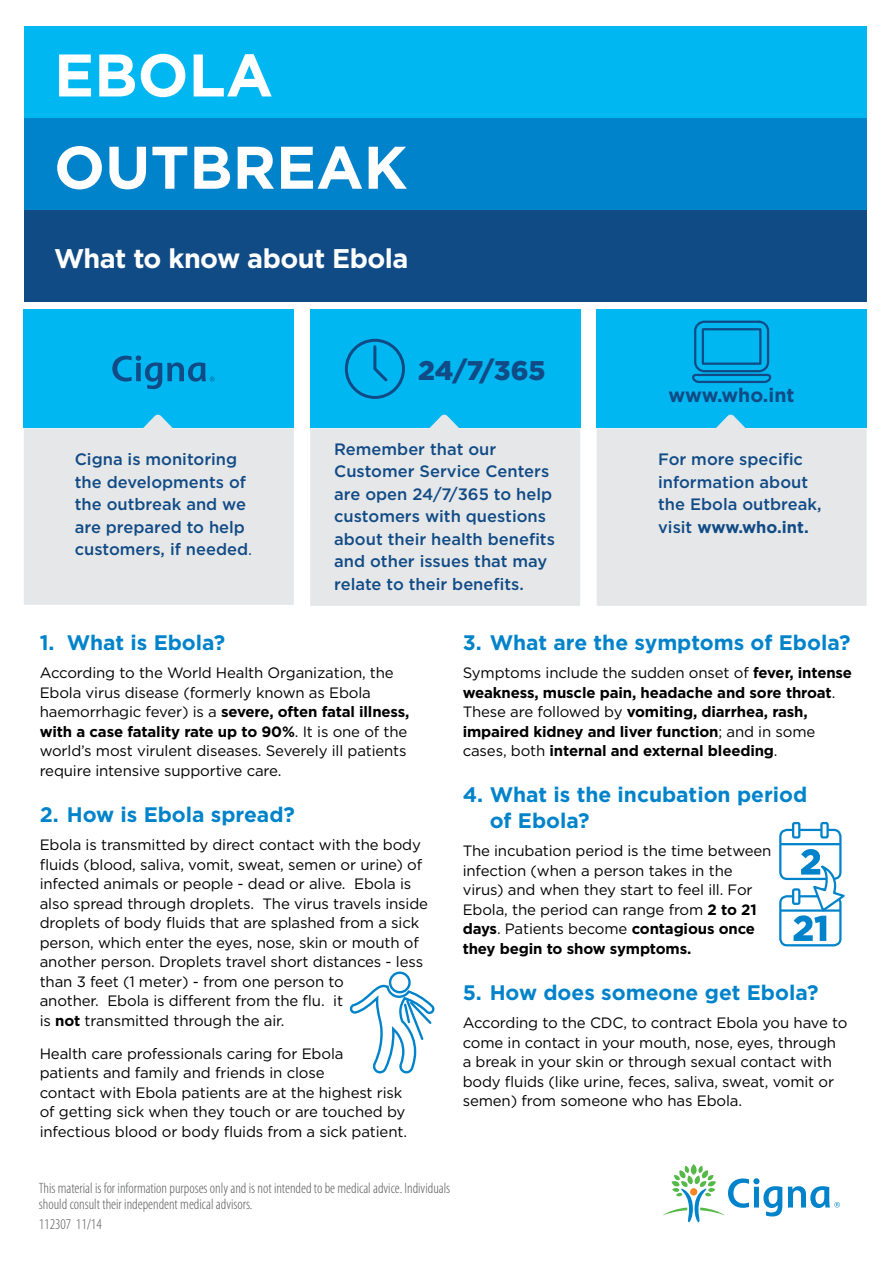
<style>
.page{position:relative;width:893px;height:1263px;background:#fff}
.page>*{position:absolute;margin:0;border:0;box-sizing:border-box;transform-origin:0 0}
.t1{font:700 60px "Gotham";color:#fff}
.t2{font:700 27px "Gotham";letter-spacing:-.02em;color:#fff}
.t3{font:900 27px "Gotham";color:#114b86}
.t4{font:700 21px/25.5px "Gotham";color:#0083ca}
.t5{font:700 19.5px "Gotham";color:#114b86}
.Callout{font:500 16.5px/22.5px "Gotham";color:#114b86}
.Paragraph_Style_1{font:500 16.5px/22.5px "Gotham";color:#114b86}
.BodyTXT2{font:15px/19.5px "Gotham";letter-spacing:-.01em;color:#000}
.BodyTXT2-2{font:700 15px/19.5px "Gotham";letter-spacing:-.01em;color:#000}
.t6{font:300 condensed 15px/16.5px "Myriad Pro";color:#58595b}
.s1{font-weight:400}
.s2{font-weight:700}
</style>
<div class="page">
<div style="left:24px;top:310px;width:270px;height:118px;background:#00b7f1"></div>
<svg style="left:112px;top:355px;width:103px;height:34px"></svg>
<div style="left:310px;top:310px;width:270px;height:118px;background:#00b7f1"></div>
<div style="left:345px;top:339px;width:60px;height:60px;border:3px solid #114b86;border-radius:50%"></div>
<svg style="left:373px;top:344px;width:17px;height:38px"></svg>
<div style="left:597px;top:310px;width:270px;height:118px;background:#00b7f1"></div>
<svg style="left:692px;top:320px;width:80px;height:63px"></svg>
<div style="left:24px;top:26px;width:843px;height:92px;background:#00b7f1"></div>
<div style="left:24px;top:118px;width:843px;height:92px;background:#0083ca"></div>
<div style="left:24px;top:210px;width:843px;height:91px;background:#114b86"></div>
<div style="left:24px;top:414px;width:270px;height:191px;background:#e6e7e8"></div>
<div style="left:310px;top:414px;width:270px;height:192px;background:#e6e7e8"></div>
<div style="left:597px;top:414px;width:270px;height:192px;background:#e6e7e8"></div>
<hr style="left:780px;top:843px;width:60px;height:2px;background:#0083ca">
<div style="left:779px;top:829px;width:62px;height:51px;border:2px solid #0083ca;border-radius:7px"></div>
<div style="left:793px;top:823px;width:6px;height:14px;background:#fff;border-radius:2px"></div>
<div style="left:792px;top:822px;width:8px;height:16px;border:2px solid #0083ca;border-radius:2px"></div>
<div style="left:821px;top:823px;width:7px;height:14px;background:#fff;border-radius:2px"></div>
<div style="left:820px;top:822px;width:9px;height:16px;border:2px solid #0083ca;border-radius:2px"></div>
<hr style="left:780px;top:909px;width:60px;height:3px;background:#0083ca">
<div style="left:779px;top:895px;width:62px;height:51px;border:2px solid #0083ca;border-radius:7px"></div>
<div style="left:792px;top:888px;width:8px;height:17px;border:2px solid #0083ca;border-radius:2px"></div>
<svg style="left:794px;top:849px;width:51px;height:92px"></svg>
<svg style="left:663px;top:1164px;width:177px;height:58px"></svg>
<div style="left:389px;top:971px;width:22px;height:22px;border:2px solid #0083ca;border-radius:50%"></div>
<svg style="left:349px;top:983px;width:86px;height:91px"></svg>
<p class="t1" style="left:54px;top:35px;width:221px">EBOLA</p>
<p class="t1" style="left:54px;top:128px;width:355px">OUTBREAK</p>
<p class="t2" style="left:54px;top:240px;width:356px">What to know about Ebola</p>
<p class="t3" style="left:418px;top:352px;width:129px">24/7/365</p>
<p class="t5" style="left:669px;top:383px;width:128px">www.who.int</p>
<p class="Paragraph_Style_1" style="left:75px;top:448px;width:179px">Cigna is monitoring the developments of the outbreak and we are prepared to help customers, if needed<span class="s1">.</span></p>
<p class="Callout" style="left:334px;top:438px;width:222px">Remember that our<br>Customer Service Centers are open 24/7/365 to help customers with questions about their health benefits and other issues that may relate to their benefits.</p>
<p class="Callout" style="left:658px;top:448px;width:165px">For more specific information about the Ebola outbreak, visit <span class="s2">www.who.int.</span></p>
<p class="t4" style="left:40px;top:629px;width:187px">1. What is Ebola?</p>
<p class="BodyTXT2" style="left:40px;top:663px;width:371px">According to the World Health Organization, the Ebola virus disease (formerly known as Ebola haemorrhagic fever) is a <span class="s2">severe, often fatal illness, with a case fatality rate up to 90%</span>. It is one of the world’s most virulent diseases. Severely ill patients require intensive supportive care.</p>
<p class="t4" style="left:40px;top:801px;width:257px">2. How is Ebola spread?</p>
<p class="BodyTXT2" style="left:40px;top:835px;width:390px">Ebola is transmitted by direct contact with the body fluids (blood, saliva, vomit, sweat, semen or urine) of infected animals or people - dead or alive. Ebola is also spread through droplets. The virus travels inside droplets of body fluids that are splashed from a sick person, which enter the eyes, nose, skin or mouth of another person. Droplets travel short distances - less than 3 feet (1 meter) - from one person to<br>another. Ebola is different from the flu. it<br>is <span class="s2">not</span> transmitted through the air.</p>
<p class="BodyTXT2" style="left:40px;top:1043px;width:369px">Health care professionals caring for Ebola<br>patients and family and friends in close<br>contact with Ebola patients are at the highest risk of getting sick when they touch or are touched by infectious blood or body fluids from a sick patient.</p>
<p class="t4" style="left:463px;top:629px;width:389px">3. What are the symptoms of Ebola?</p>
<p class="BodyTXT2-2" style="left:463px;top:663px;width:391px"><span class="s1">Symptoms include the sudden onset of</span> fever, intense weakness, muscle pain, headache and sore throat<span class="s1">.<br>These are followed by</span> vomiting, diarrhea, rash, impaired kidney and liver function<span class="s1">; and in some cases, both</span> internal and external bleeding<span class="s1">.</span></p>
<p class="t4" style="left:490px;top:782px;width:319px;text-indent:-27px">4. What is the incubation period of Ebola?</p>
<p class="BodyTXT2" style="left:463px;top:841px;width:310px">The incubation period is the time between infection (when a person takes in the virus) and when they start to feel ill. For Ebola, the period can range from <span class="s2">2 to 21 days</span>. Patients become <span class="s2">contagious once they begin to show symptoms.</span></p>
<p class="t4" style="left:463px;top:979px;width:357px">5. How does someone get Ebola?</p>
<p class="BodyTXT2" style="left:463px;top:1013px;width:386px">According to the CDC, to contract Ebola you have to come in contact in your mouth, nose, eyes, through a break in your skin or through sexual contact with body fluids (like urine, feces, saliva, sweat, vomit or semen) from someone who has Ebola.</p>
<p class="t6" style="left:39px;top:1180px;width:413px">This material is for information purposes only and is not intended to be medical advice. Individuals should consult their independent medical advisors.</p>
<p class="t6" style="left:39px;top:1216px;width:64px">112307 11/14</p>
</div>
